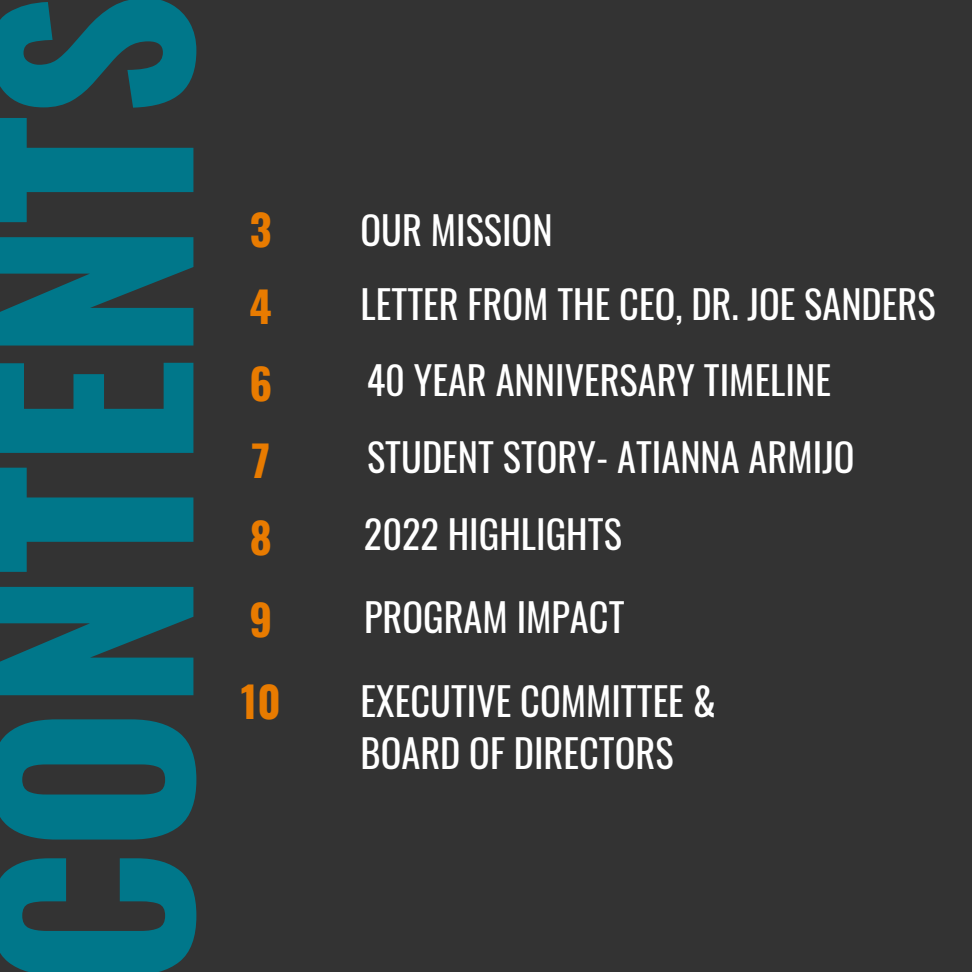
<style>
.page{position:relative;width:972px;height:972px;background:#333}
.page>*{position:absolute;margin:0;border:0;box-sizing:border-box;transform-origin:0 0}
.t1{font:700 246.3px "Oswald";letter-spacing:-.01em;color:#00778a}
.t2{font:700 42.45px/76.9px "Oswald";color:#e87b00;text-align:justify}
.t3{font:38.4px/77.1px "Oswald";color:#fff}
</style>
<div class="page">
<h1 class="t1" style="left:-36px;top:988px;width:998px;rotate:-90deg">CONTENTS</h1>
<p class="t2" style="left:250px;top:194px;width:23px">3</p>
<p class="t3" style="left:361px;top:188px;width:194px">OUR MISSION</p>
<p class="t2" style="left:250px;top:271px;width:24px">4</p>
<p class="t3" style="left:361px;top:262px;width:576px">LETTER FROM THE CEO, DR. JOE SANDERS</p>
<p class="t2" style="left:249px;top:347px;width:24px">6<br>7<br>8</p>
<p class="t2" style="left:249px;top:584px;width:24px">9</p>
<p class="t2" style="left:241px;top:666px;width:41px">10</p>
<p class="t3" style="left:367px;top:339px;width:466px">40 YEAR ANNIVERSARY TIMELINE</p>
<p class="t3" style="left:364px;top:415px;width:492px">STUDENT STORY- ATIANNA ARMIJO<br>2022 HIGHLIGHTS</p>
<p class="t3" style="left:364px;top:575px;width:262px">PROGRAM IMPACT</p>
<p class="t3" style="left:361px;top:671px;width:357px;line-height:52.8px">EXECUTIVE COMMITTEE &amp;<br>BOARD OF DIRECTORS</p>
</div>
